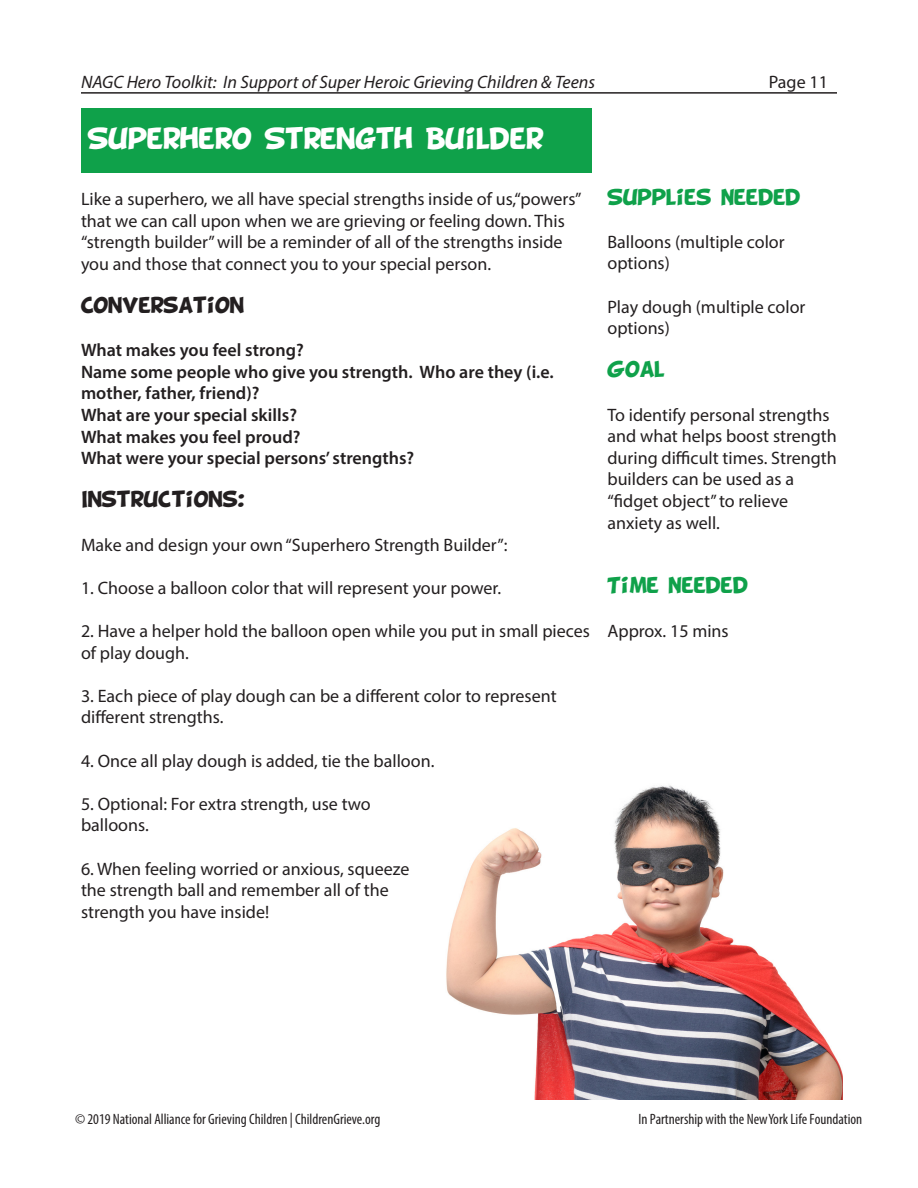
<style>
.page{position:relative;width:918px;height:1188px;background:#fff}
.page>*{position:absolute;margin:0;border:0;box-sizing:border-box;transform-origin:0 0}
.t1{font:24px "BD Cartoon Shout";color:#fff}
.t2{font:18px/21.6px "Myriad Pro";color:#231f20}
.t3{font:600 18px/21.6px "Myriad Pro";color:#231f20}
.t4{font:italic 18px "Myriad Pro";color:#231f20}
.t5{font:18px "BD Cartoon Shout";color:#0fa14a}
.t6{font:18px "BD Cartoon Shout";color:#231f20}
.t7{font:condensed 15px "Myriad Pro";color:#231f20}
</style>
<div class="page">
<hr style="left:81px;top:92px;width:756px;height:2px;background:#231f20">
<div style="left:81px;top:108px;width:511px;height:64px;background:#0fa14a"></div>
<img style="left:446px;top:785px;width:396px;height:314px">
<p class="t4" style="left:81px;top:71px;width:516px">NAGC Hero Toolkit: In Support of Super Heroic Grieving Children &amp; Teens</p>
<p class="t1" style="left:88px;top:126px;width:457px">SUPERHERO STRENGTH BUILDER</p>
<p class="t2" style="left:769px;top:71px;width:61px">Page 11</p>
<p class="t2" style="left:81px;top:188px;width:502px">Like a superhero, we all have special strengths inside of us,“powers” that we can call upon when we are grieving or feeling down. This “strength builder” will be a reminder of all of the strengths inside you and those that connect you to your special person.</p>
<p class="t6" style="left:81px;top:296px;width:165px">CONVERSATION</p>
<p class="t3" style="left:81px;top:339px;width:224px">What makes you feel strong?</p>
<p class="t3" style="left:81px;top:361px;width:474px">Name some people who give you strength. Who are they (i.e. mother, father, friend)?</p>
<p class="t3" style="left:81px;top:404px;width:218px">What are your special skills?</p>
<p class="t3" style="left:81px;top:425px;width:221px">What makes you feel proud?</p>
<p class="t3" style="left:81px;top:447px;width:335px">What were your special persons’ strengths?</p>
<p class="t6" style="left:81px;top:490px;width:165px">INSTRUCTIONS:</p>
<p class="t2" style="left:81px;top:534px;width:428px">Make and design your own “Superhero Strength Builder”:</p>
<p class="t2" style="left:81px;top:577px;width:422px">1. Choose a balloon color that will represent your power.</p>
<p class="t2" style="left:81px;top:620px;width:510px">2. Have a helper hold the balloon open while you put in small pieces of play dough.</p>
<p class="t2" style="left:81px;top:685px;width:477px">3. Each piece of play dough can be a different color to represent different strengths.</p>
<p class="t2" style="left:81px;top:750px;width:355px">4. Once all play dough is added, tie the balloon.</p>
<p class="t2" style="left:81px;top:793px;width:291px">5. Optional: For extra strength, use two balloons.</p>
<p class="t2" style="left:81px;top:858px;width:330px">6. When feeling worried or anxious, squeeze the strength ball and remember all of the strength you have inside!</p>
<p class="t5" style="left:608px;top:188px;width:195px">SUPPLIES NEEDED</p>
<p class="t2" style="left:608px;top:231px;width:179px">Balloons (multiple color options)</p>
<p class="t2" style="left:608px;top:296px;width:200px">Play dough (multiple color options)</p>
<p class="t5" style="left:608px;top:360px;width:59px">GOAL</p>
<p class="t2" style="left:608px;top:404px;width:231px">To identify personal strengths and what helps boost strength during difficult times. Strength builders can be used as a “fidget object” to relieve anxiety as well.</p>
<p class="t5" style="left:608px;top:576px;width:143px">TIME NEEDED</p>
<p class="t2" style="left:608px;top:620px;width:123px">Approx. 15 mins</p>
<p class="t7" style="left:75px;top:1110px;width:307px">© 2019 National Alliance for Grieving Children | ChildrenGrieve.org</p>
<p class="t7" style="left:638px;top:1110px;width:226px">In Partnership with the New York Life Foundation</p>
</div>
